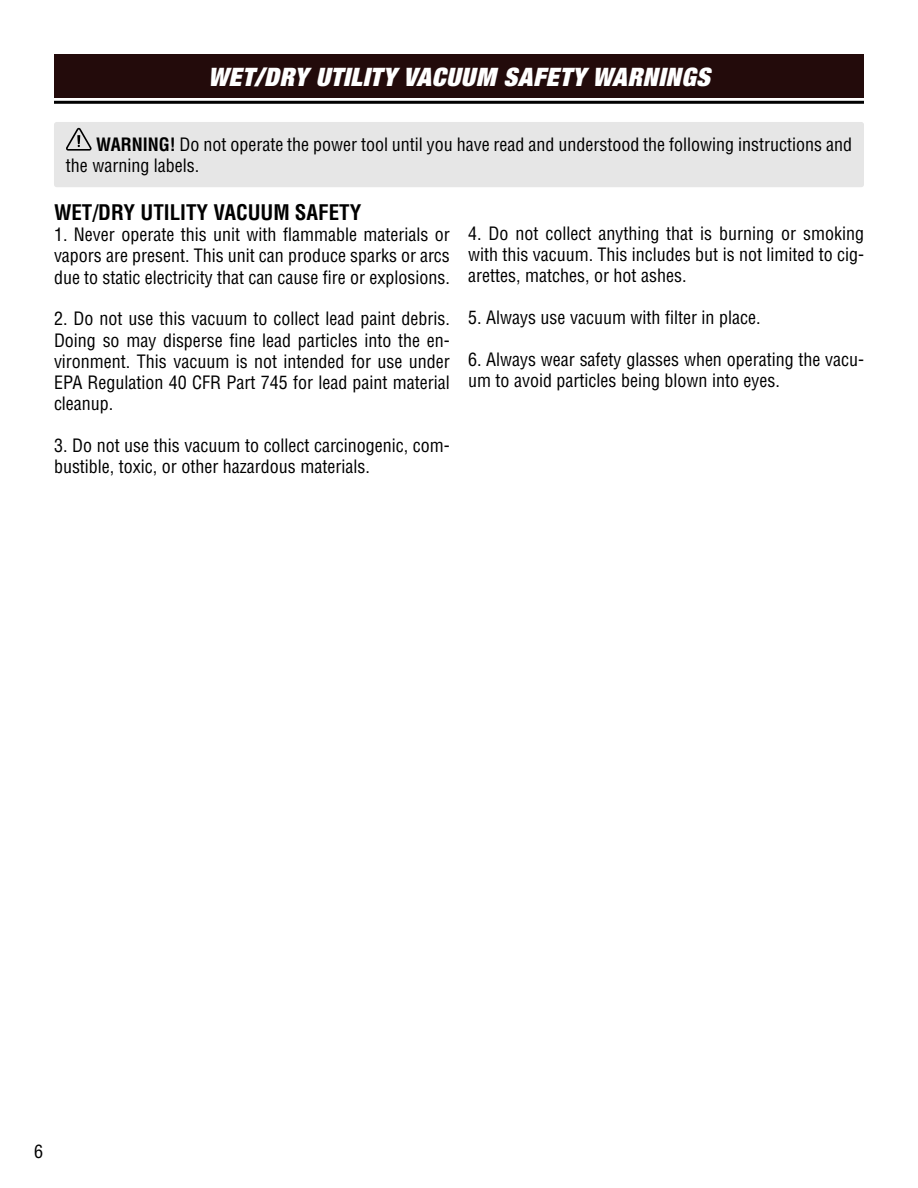
<style>
.page{position:relative;width:918px;height:1188px;background:#fff}
.page>*{position:absolute;margin:0;border:0;box-sizing:border-box;transform-origin:0 0}
.t1{font:italic 900 expanded 25.5px "Helvetica Neue";letter-spacing:.025em;color:#fff}
.t2{font:700 condensed 21px "Helvetica LT Std";color:#000}
.t3{font:condensed 18px/21px "Helvetica LT Std";color:#000;text-align:justify}
.s1{font-weight:700}
</style>
<div class="page">
<div style="left:54px;top:54px;width:810px;height:44px;background:#230b0b"></div>
<hr style="left:54px;top:101px;width:810px;height:3px;background:#000">
<div style="left:54px;top:122px;width:810px;height:65px;background:#e6e6e6;border-radius:3px"></div>
<svg style="left:66px;top:128px;width:26px;height:23px"></svg>
<h1 class="t1" style="left:208px;top:61px;width:503px">WET/DRY UTILITY VACUUM SAFETY WARNINGS</h1>
<p class="t3" style="left:66px;top:133px;width:788px;text-indent:30px"><span class="s1">WARNING!</span> Do not operate the power tool until you have read and understood the following instructions and the warning labels.</p>
<p class="t2" style="left:54px;top:200px;width:309px">WET/DRY UTILITY VACUUM SAFETY</p>
<p class="t3" style="left:54px;top:224px;width:397px">1. Never operate this unit with flammable materials or vapors are present. This unit can produce sparks or arcs due to static electricity that can cause fire or explosions.</p>
<p class="t3" style="left:54px;top:308px;width:397px">2. Do not use this vacuum to collect lead paint debris.<br>Doing so may disperse fine lead particles into the en&shy;vironment. This vacuum is not intended for use under EPA Regulation 40 CFR Part 745 for lead paint material cleanup.</p>
<p class="t3" style="left:54px;top:434px;width:397px">3. Do not use this vacuum to collect carcinogenic, com&shy;bustible, toxic, or other hazardous materials.</p>
<p class="t3" style="left:468px;top:223px;width:397px">4. Do not collect anything that is burning or smoking with this vacuum. This includes but is not limited to cig&shy;arettes, matches, or hot ashes.</p>
<p class="t3" style="left:468px;top:307px;width:294px">5. Always use vacuum with filter in place.</p>
<p class="t3" style="left:468px;top:349px;width:397px">6. Always wear safety glasses when operating the vacu&shy;um to avoid particles being blown into eyes.</p>
<p class="t3" style="left:34px;top:1141px;width:10px">6</p>
</div>
